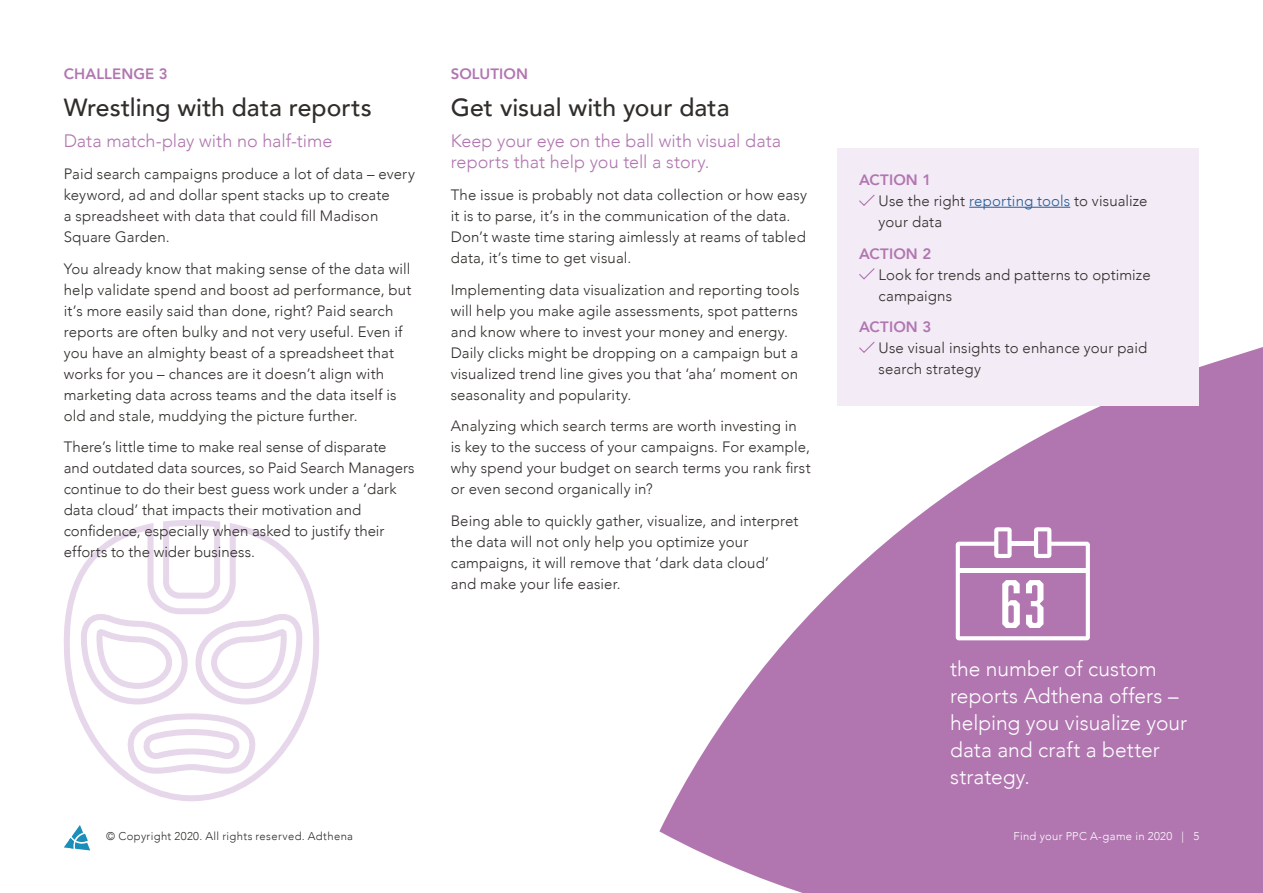
<style>
.page{position:relative;width:1263px;height:893px;background:#fff}
.page>*{position:absolute;margin:0;border:0;box-sizing:border-box;transform-origin:0 0}
.t1{font:500 24.75px "Avenir";color:#302d2a}
.t2{font:300 21px/27px "Avenir";color:#fff}
.t3{font:300 18px/21px "Avenir";color:#b176b0}
.t4{font:300 15px/21px "Avenir";letter-spacing:.01em;color:#302d2a}
.t5{font:800 15px "Avenir";letter-spacing:.01em;color:#b176b0}
.t6{font:300 11.25px "Avenir";letter-spacing:.035em;color:#302d2a}
.t7{font:300 11.25px "Avenir";letter-spacing:.03em;color:#fff}
.s1{font-weight:800;color:#b176b0}
.s2{color:#245d96}
</style>
<div class="page">
<svg style="left:64px;top:520px;width:255px;height:282px"></svg>
<svg style="left:659px;top:343px;width:604px;height:550px;fill:#b176b0"></svg>
<svg style="left:64px;top:825px;width:26px;height:25px"></svg>
<div style="left:838px;top:149px;width:361px;height:257px;background:#f3ebf6"></div>
<hr style="left:969px;top:207px;width:101px;height:1px;background:#245d96">
<svg style="left:859px;top:194px;width:16px;height:12px"></svg>
<svg style="left:859px;top:268px;width:16px;height:12px"></svg>
<svg style="left:859px;top:341px;width:16px;height:12px"></svg>
<svg style="left:956px;top:527px;width:134px;height:113px"></svg>
<p class="t5" style="left:64px;top:62px;width:105px">CHALLENGE 3</p>
<h1 class="t1" style="left:64px;top:86px;width:309px">Wrestling with data reports</h1>
<p class="t3" style="left:64px;top:130px;width:270px">Data match-play with no half-time</p>
<p class="t4" style="left:64px;top:164px;width:353px">Paid search campaigns produce a lot of data – every keyword, ad and dollar spent stacks up to create<br>a spreadsheet with data that could fill Madison Square Garden.</p>
<p class="t4" style="left:64px;top:258px;width:349px">You already know that making sense of the data will help validate spend and boost ad performance, but it’s more easily said than done, right? Paid search reports are often bulky and not very useful. Even if you have an almighty beast of a spreadsheet that works for you – chances are it doesn’t align with marketing data across teams and the data itself is old and stale, muddying the picture further.</p>
<p class="t4" style="left:64px;top:437px;width:352px">There’s little time to make real sense of disparate and outdated data sources, so Paid Search Managers continue to do their best guess work under a ‘dark data cloud’ that impacts their motivation and confidence, especially when asked to justify their efforts to the wider business.</p>
<p class="t5" style="left:451px;top:62px;width:79px">SOLUTION</p>
<h1 class="t1" style="left:451px;top:86px;width:280px">Get visual with your data</h1>
<p class="t3" style="left:451px;top:130px;width:332px">Keep your eye on the ball with visual data reports that help you tell a story.</p>
<p class="t4" style="left:451px;top:185px;width:358px">The issue is probably not data collection or how easy it is to parse, it’s in the communication of the data.<br>Don’t waste time staring aimlessly at reams of tabled data, it’s time to get visual.</p>
<p class="t4" style="left:451px;top:279px;width:350px">Implementing data visualization and reporting tools will help you make agile assessments, spot patterns and know where to invest your money and energy.<br>Daily clicks might be dropping on a campaign but a visualized trend line gives you that ‘aha’ moment on seasonality and popularity.</p>
<p class="t4" style="left:451px;top:416px;width:361px">Analyzing which search terms are worth investing in is key to the success of your campaigns. For example, why spend your budget on search terms you rank first or even second organically in?</p>
<p class="t4" style="left:451px;top:510px;width:349px">Being able to quickly gather, visualize, and interpret the data will not only help you optimize your campaigns, it will remove that ‘dark data cloud’<br>and make your life easier.</p>
<p class="t6" style="left:106px;top:830px;width:248px">© Copyright 2020. All rights reserved. Adthena</p>
<p class="t4" style="left:879px;top:169px;width:270px;text-indent:-20px"><span class="s1">ACTION 1<br></span>Use the right <span class="s2">reporting tools</span> to visualize your data</p>
<p class="t5" style="left:859px;top:242px;width:74px">ACTION 2</p>
<p class="t4" style="left:879px;top:264px;width:274px">Look for trends and patterns to optimize campaigns</p>
<p class="t5" style="left:859px;top:315px;width:74px">ACTION 3</p>
<p class="t4" style="left:879px;top:337px;width:270px">Use visual insights to enhance your paid search strategy</p>
<h2 class="t2" style="left:950px;top:655px;width:239px">the number of custom reports Adthena offers – helping you visualize your data and craft a better strategy.</h2>
<p class="t7" style="left:1013px;top:830px;width:187px">Find your PPC A-game in 2020 | 5</p>
</div>
